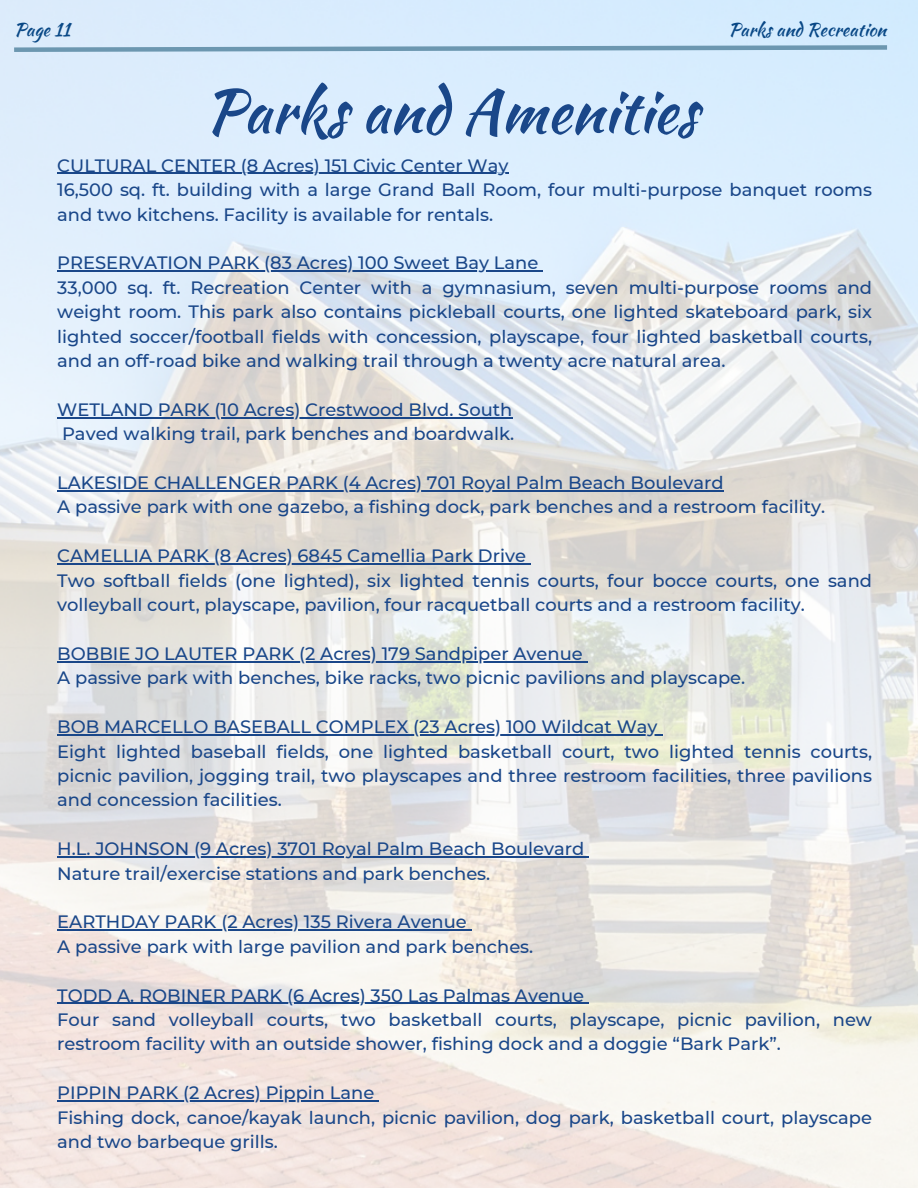
<style>
.page{position:relative;width:918px;height:1188px;background:#fff}
.page>*{position:absolute;margin:0;border:0;box-sizing:border-box;transform-origin:0 0}
.t1{font:60px "Kaushan Script";color:#1a4789}
.t2{font:18.15px "Kaushan Script";color:#094886}
.t3{font:500 17.85px/24.5px "Montserrat";color:#1a4789}
</style>
<div class="page">
<img style="left:0;top:0;width:918px;height:1188px">
<svg style="left:10px;top:43px;width:882px;height:11px;background:#acc9dd"></svg>
<hr style="left:57px;top:173px;width:451px;height:1px;background:#1a4789">
<hr style="left:57px;top:270px;width:481px;height:2px;background:#1a4789">
<hr style="left:57px;top:417px;width:455px;height:1px;background:#1a4789">
<hr style="left:57px;top:490px;width:667px;height:1px;background:#1a4789">
<hr style="left:57px;top:563px;width:469px;height:2px;background:#1a4789">
<hr style="left:57px;top:661px;width:526px;height:1px;background:#1a4789">
<hr style="left:57px;top:734px;width:601px;height:1px;background:#1a4789">
<hr style="left:57px;top:856px;width:527px;height:1px;background:#1a4789">
<hr style="left:57px;top:930px;width:410px;height:1px;background:#1a4789">
<hr style="left:57px;top:1003px;width:527px;height:1px;background:#1a4789">
<hr style="left:57px;top:1100px;width:317px;height:2px;background:#1a4789">
<p class="t2" style="left:14px;top:16px;width:58px">Page 11</p>
<p class="t2" style="left:729px;top:16px;width:159px">Parks and Recreation</p>
<h2 class="t1" style="left:204px;top:67px;width:495px">Parks and Amenities</h2>
<p class="t3" style="left:57px;top:153px;width:816px">CULTURAL CENTER (8 Acres) 151 Civic Center Way<br>16,500 sq. ft. building with a large Grand Ball Room, four multi-purpose banquet rooms and two kitchens. Facility is available for rentals.</p>
<h1 class="t3" style="left:57px;top:251px;width:816px">PRESERVATION PARK (83 Acres) 100 Sweet Bay Lane<br>33,000 sq. ft. Recreation Center with a gymnasium, seven multi-purpose rooms and weight room. This park also contains pickleball courts, one lighted skateboard park, six lighted soccer/football fields with concession, playscape, four lighted basketball courts, and an off-road bike and walking trail through a twenty acre natural area.</h1>
<h2 class="t3" style="left:57px;top:397px;width:458px">WETLAND PARK (10 Acres) Crestwood Blvd. South<br>Paved walking trail, park benches and boardwalk.</h2>
<h2 class="t3" style="left:57px;top:470px;width:770px">LAKESIDE CHALLENGER PARK (4 Acres) 701 Royal Palm Beach Boulevard<br>A passive park with one gazebo, a fishing dock, park benches and a restroom facility.</h2>
<h2 class="t3" style="left:57px;top:544px;width:816px">CAMELLIA PARK (8 Acres) 6845 Camellia Park Drive<br>Two softball fields (one lighted), six lighted tennis courts, four bocce courts, one sand volleyball court, playscape, pavilion, four racquetball courts and a restroom facility.</h2>
<h2 class="t3" style="left:57px;top:641px;width:690px">BOBBIE JO LAUTER PARK (2 Acres) 179 Sandpiper Avenue<br>A passive park with benches, bike racks, two picnic pavilions and playscape.</h2>
<h2 class="t3" style="left:57px;top:715px;width:816px">BOB MARCELLO BASEBALL COMPLEX (23 Acres) 100 Wildcat Way<br>Eight lighted baseball fields, one lighted basketball court, two lighted tennis courts, picnic pavilion, jogging trail, two playscapes and three restroom facilities, three pavilions and concession facilities.</h2>
<h2 class="t3" style="left:57px;top:837px;width:529px">H.L. JOHNSON (9 Acres) 3701 Royal Palm Beach Boulevard<br>Nature trail/exercise stations and park benches.</h2>
<h2 class="t3" style="left:57px;top:910px;width:478px">EARTHDAY PARK (2 Acres) 135 Rivera Avenue<br>A passive park with large pavilion and park benches.</h2>
<h2 class="t3" style="left:57px;top:983px;width:816px">TODD A. ROBINER PARK (6 Acres) 350 Las Palmas Avenue<br>Four sand volleyball courts, two basketball courts, playscape, picnic pavilion, new restroom facility with an outside shower, fishing dock and a doggie “Bark Park”.</h2>
<h2 class="t3" style="left:57px;top:1081px;width:816px">PIPPIN PARK (2 Acres) Pippin Lane<br>Fishing dock, canoe/kayak launch, picnic pavilion, dog park, basketball court, playscape and two barbeque grills.</h2>
</div>
